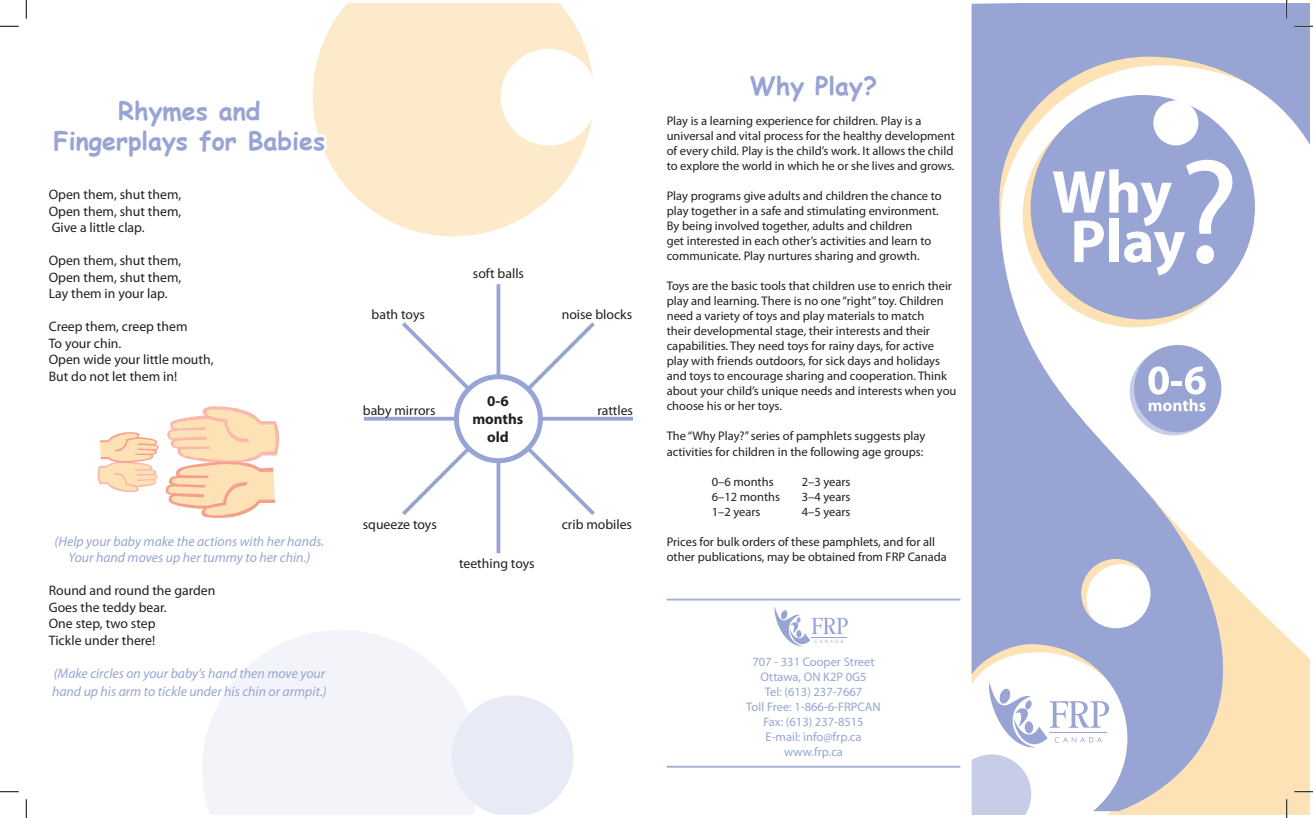
<style>
.page{position:relative;width:1313px;height:818px;background:#fff}
.page>*{position:absolute;margin:0;border:0;box-sizing:border-box;transform-origin:0 0}
.t1{font:700 25px/30px "Comic Sans MS";color:#98a4d3;text-align:center}
.t2{font:700 15px/18px "Myriad Pro";color:#231f20;text-align:center}
.t3{font:13.75px/16.5px "Myriad Pro";color:#231f20;text-align:justify}
.t4{font:italic 13.75px/16.5px "Myriad Pro";color:#98a4d3;text-align:center}
.t5{font:12.5px/15px "Myriad Pro";color:#231f20}
.t6{font:12.5px/15px "Myriad Pro";color:#98a4d3;text-align:center}
</style>
<div class="page">
<svg style="left:202px;top:630px;width:256px;height:184px;fill:#f3f4f9"></svg>
<svg style="left:452px;top:695px;width:121px;height:119px"></svg>
<svg style="left:331px;top:4px;width:262px;height:232px;background:#fdedd2"></svg>
<div style="left:500px;top:49px;width:97px;height:96px;background:#fff;border-radius:50%"></div>
<svg style="left:971px;top:4px;width:338px;height:807px"></svg>
<svg style="left:1129px;top:348px;width:88px;height:87px"></svg>
<div style="left:1134px;top:345px;width:87px;height:87px;background:#98a4d3;border-radius:50%"></div>
<svg style="left:971px;top:682px;width:138px;height:132px"></svg>
<svg style="left:1148px;top:366px;width:57px;height:45px"></svg>
<div style="left:1022px;top:103px;width:225px;height:224px;background:#fde2b6;border-radius:50%"></div>
<div style="left:1030px;top:95px;width:224px;height:224px;background:#98a4d3;border-radius:50%"></div>
<svg style="left:1052px;top:160px;width:180px;height:115px"></svg>
<div style="left:1153px;top:100px;width:45px;height:45px;background:#fff;border-radius:50%"></div>
<svg style="left:774px;top:606px;width:73px;height:41px"></svg>
<hr style="left:666px;top:599px;width:294px;height:1px;background:#98a4d3">
<hr style="left:666px;top:766px;width:294px;height:1px;background:#98a4d3">
<svg style="left:166px;top:406px;width:113px;height:112px"></svg>
<svg style="left:98px;top:432px;width:61px;height:60px"></svg>
<svg style="left:312px;top:27px;width:19px;height:138px"></svg>
<svg style="left:496px;top:284px;width:4px;height:269px"></svg>
<hr style="left:364px;top:417px;width:269px;height:3px;background:#98a4d3">
<svg style="left:398px;top:318px;width:201px;height:201px"></svg>
<div style="left:456px;top:377px;width:84px;height:83px;background:#fff;border-radius:50%"></div>
<div style="left:454px;top:374px;width:89px;height:89px;border:5px solid #98a4d3;border-radius:50%"></div>
<svg style="left:0;top:25px;width:19px;height:2px"></svg>
<svg style="left:1294px;top:25px;width:18px;height:2px"></svg>
<svg style="left:0;top:791px;width:19px;height:1px"></svg>
<svg style="left:1294px;top:790px;width:18px;height:2px"></svg>
<svg style="left:25px;top:0;width:2px;height:19px"></svg>
<svg style="left:25px;top:799px;width:2px;height:19px"></svg>
<svg style="left:1285px;top:0;width:2px;height:19px"></svg>
<svg style="left:1285px;top:799px;width:2px;height:19px"></svg>
<h1 class="t1" style="left:53px;top:95px;width:273px">Rhymes and<br>Fingerplays for Babies</h1>
<p class="t3" style="left:49px;top:186px;width:134px">Open them, shut them, Open them, shut them, Give a little clap.</p>
<p class="t3" style="left:49px;top:252px;width:134px">Open them, shut them, Open them, shut them, Lay them in your lap.</p>
<p class="t3" style="left:49px;top:318px;width:166px;text-align:left">Creep them, creep them<br>To your chin.<br>Open wide your little mouth,<br>But do not let them in!</p>
<p class="t4" style="left:55px;top:533px;width:271px">(Help your baby make the actions with her hands.<br>Your hand moves up her tummy to her chin.)</p>
<p class="t3" style="left:49px;top:582px;width:168px;text-align:left">Round and round the garden<br>Goes the teddy bear.<br>One step, two step<br>Tickle under there!</p>
<p class="t4" style="left:52px;top:664px;width:276px;line-height:18px;text-align:left">(Make circles on your baby’s hand then move your hand up his arm to tickle under his chin or armpit.)</p>
<p class="t3" style="left:473px;top:265px;width:53px">soft balls</p>
<p class="t3" style="left:371px;top:306px;width:55px">bath toys</p>
<p class="t3" style="left:562px;top:306px;width:72px">noise blocks</p>
<p class="t2" style="left:472px;top:392px;width:53px">0-6 months old</p>
<p class="t3" style="left:363px;top:402px;width:74px">baby mirrors</p>
<p class="t3" style="left:597px;top:402px;width:37px">rattles</p>
<p class="t3" style="left:363px;top:516px;width:75px">squeeze toys</p>
<p class="t3" style="left:562px;top:516px;width:72px">crib mobiles</p>
<p class="t3" style="left:459px;top:555px;width:77px">teething toys</p>
<h1 class="t1" style="left:750px;top:70px;width:129px">Why Play?</h1>
<p class="t5" style="left:666px;top:114px;width:289px">Play is a learning experience for children. Play is a universal and vital process for the healthy development of every child. Play is the child’s work. It allows the child to explore the world in which he or she lives and grows.</p>
<p class="t5" style="left:666px;top:189px;width:276px">Play programs give adults and children the chance to play together in a safe and stimulating environment.<br>By being involved together, adults and children<br>get interested in each other’s activities and learn to communicate. Play nurtures sharing and growth.</p>
<p class="t5" style="left:666px;top:279px;width:291px">Toys are the basic tools that children use to enrich their play and learning. There is no one “right” toy. Children need a variety of toys and play materials to match<br>their developmental stage, their interests and their capabilities. They need toys for rainy days, for active play with friends outdoors, for sick days and holidays and toys to encourage sharing and cooperation. Think about your child’s unique needs and interests when you choose his or her toys.</p>
<p class="t5" style="left:666px;top:429px;width:260px">The “Why Play?” series of pamphlets suggests play activities for children in the following age groups:</p>
<p class="t5" style="left:711px;top:474px;width:63px">0–6 months</p>
<p class="t5" style="left:801px;top:474px;width:50px">2–3 years</p>
<p class="t5" style="left:711px;top:489px;width:70px">6–12 months</p>
<p class="t5" style="left:801px;top:489px;width:50px">3–4 years</p>
<p class="t5" style="left:711px;top:504px;width:50px">1–2 years</p>
<p class="t5" style="left:801px;top:504px;width:50px">4–5 years</p>
<p class="t5" style="left:666px;top:534px;width:282px">Prices for bulk orders of these pamphlets, and for all other publications, may be obtained from FRP Canada</p>
<p class="t6" style="left:746px;top:654px;width:136px">707 - 331 Cooper Street<br>Ottawa, ON K2P 0G5<br>Tel: (613) 237-7667<br>Toll Free: 1-866-6-FRPCAN<br>Fax: (613) 237-8515<br>E-mail: info@frp.ca www.frp.ca</p>
</div>
